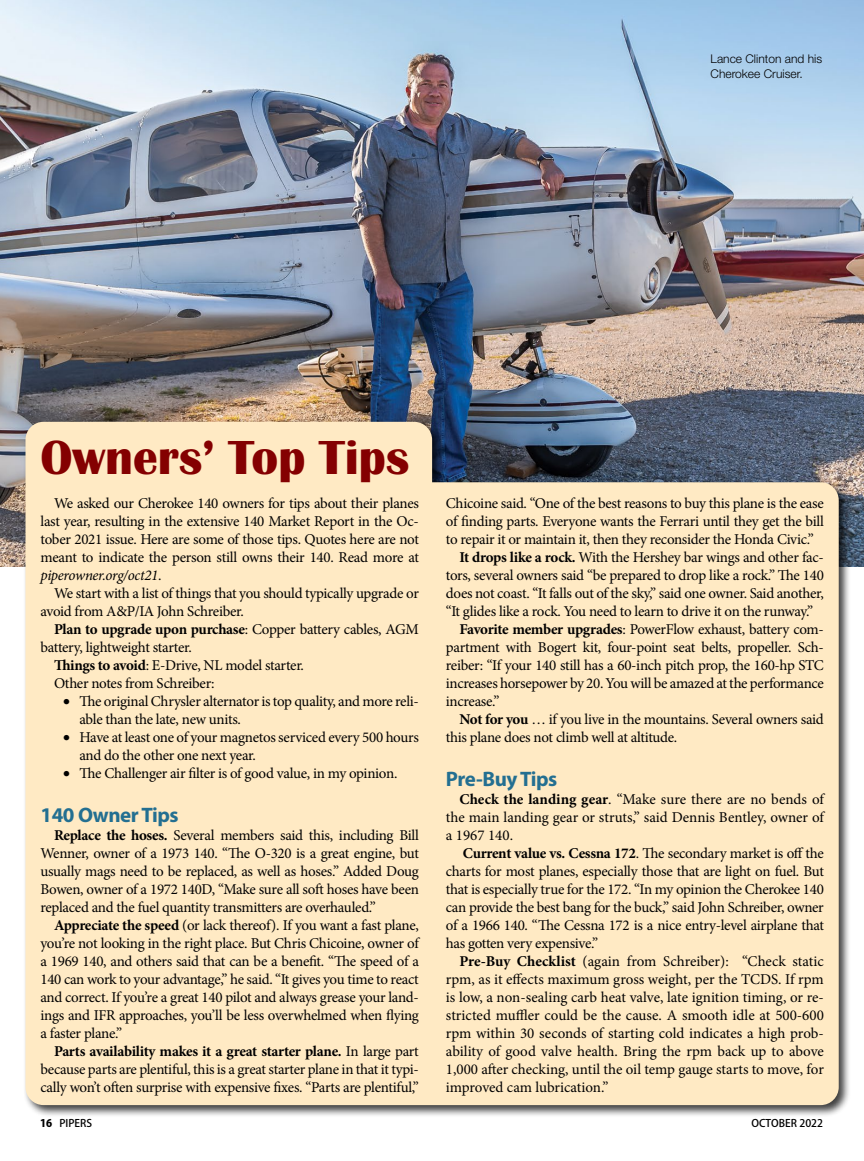
<style>
.page{position:relative;width:864px;height:1161px;background:#fff}
.page>*{position:absolute;margin:0;border:0;box-sizing:border-box;transform-origin:0 0}
.Heading{font:49.5px "Britannic Bold DTC";color:#840001}
.Body_Header{font:700 21px "Myriad Pro";letter-spacing:-.02em;color:#236f91}
.Body_Copy{font:15px/18px "Minion Pro";letter-spacing:-.02em;color:#000;text-align:justify}
.t1{font:300 12px/14.4px "Helvetica Neue";color:#000}
.t2{font:500 10.5px "Koz Go Pro";color:#000}
.s1{font-style:italic}
.s2{font-weight:700}
.s3{font-weight:800}
</style>
<div class="page">
<img style="left:0;top:0;width:864px;height:567px">
<div style="left:23px;top:419px;width:828px;height:698px;background:#000;opacity:.75"></div>
<div style="left:26px;top:422px;width:813px;height:683px;background:#ffeac4"></div>
<p class="t1" style="left:711px;top:52px;width:113px">Lance Clinton and his<br>Cherokee Cruiser.</p>
<p class="Heading" style="left:40px;top:431px;width:371px">Owners’ Top Tips</p>
<p class="Body_Copy" style="left:40px;top:495px;width:380px;text-indent:14px">We asked our Cherokee 140 owners for tips about their planes last year, resulting in the extensive 140 Market Report in the Oc&shy;tober 2021 issue. Here are some of those tips. Quotes here are not meant to indicate the person still owns their 140. Read more at <span class="s1">piperowner.org/oct21</span>.</p>
<p class="Body_Copy" style="left:40px;top:585px;width:380px;text-indent:14px">We start with a list of things that you should typically upgrade or avoid from A&amp;P/IA John Schreiber.</p>
<p class="Body_Copy" style="left:40px;top:621px;width:380px;text-indent:14px"><span class="s2">Plan to upgrade upon purchase</span>: Copper battery cables, AGM battery, lightweight starter.</p>
<p class="Body_Copy" style="left:54px;top:657px;width:252px"><span class="s2">Things to avoid</span>: E-Drive, NL model starter.</p>
<p class="Body_Copy" style="left:54px;top:675px;width:162px">Other notes from Schreiber:</p>
<p class="Body_Copy" style="left:80px;top:693px;width:341px;text-indent:-16px">• The original Chrysler alternator is top quality, and more reli&shy;able than the late, new units.</p>
<p class="Body_Copy" style="left:80px;top:729px;width:341px;text-indent:-16px">• Have at least one of your magnetos serviced every 500 hours and do the other one next year.</p>
<p class="Body_Copy" style="left:63px;top:765px;width:336px">• The Challenger air filter is of good value, in my opinion.</p>
<p class="Body_Header" style="left:40px;top:801px;width:140px">140 Owner Tips</p>
<p class="Body_Copy" style="left:40px;top:826px;width:380px;text-indent:14px"><span class="s2">Replace the hoses.</span> Several members said this, including Bill Wenner, owner of a 1973 140. “The O-320 is a great engine, but usually mags need to be replaced, as well as hoses.” Added Doug Bowen, owner of a 1972 140D, “Make sure all soft hoses have been replaced and the fuel quantity transmitters are overhauled.”</p>
<p class="Body_Copy" style="left:40px;top:916px;width:380px;text-indent:14px"><span class="s2">Appreciate the speed</span> (or lack thereof). If you want a fast plane, you’re not looking in the right place. But Chris Chicoine, owner of a 1969 140, and others said that can be a benefit. “The speed of a 140 can work to your advantage,” he said. “It gives you time to react and correct. If you’re a great 140 pilot and always grease your land&shy;ings and IFR approaches, you’ll be less overwhelmed when flying a faster plane.”</p>
<p class="Body_Copy" style="left:40px;top:1042px;width:380px;text-indent:14px"><span class="s2">Parts availability makes it a great starter plane.</span> In large part because parts are plentiful, this is a great starter plane in that it typi&shy;cally won’t often surprise with expensive fixes. “Parts are plentiful,”</p>
<p class="Body_Copy" style="left:446px;top:495px;width:380px">Chicoine said. “One of the best reasons to buy this plane is the ease of finding parts. Everyone wants the Ferrari until they get the bill to repair it or maintain it, then they reconsider the Honda Civic.”</p>
<p class="Body_Copy" style="left:446px;top:549px;width:380px;text-indent:14px"><span class="s2">It drops like a rock.</span> With the Hershey bar wings and other fac&shy;tors, several owners said “be prepared to drop like a rock.” The 140 does not coast. “It falls out of the sky,” said one owner. Said another, “It glides like a rock. You need to learn to drive it on the runway.”</p>
<p class="Body_Copy" style="left:446px;top:621px;width:380px;text-indent:14px"><span class="s2">Favorite member upgrades</span>: PowerFlow exhaust, battery com&shy;partment with Bogert kit, four-point seat belts, propeller. Sch&shy;reiber: “If your 140 still has a 60-inch pitch prop, the 160-hp STC increases horsepower by 20. You will be amazed at the performance increase.”</p>
<p class="Body_Copy" style="left:446px;top:711px;width:379px;text-indent:14px"><span class="s2">Not for you</span> … if you live in the mountains. Several owners said this plane does not climb well at altitude.</p>
<p class="Body_Header" style="left:446px;top:765px;width:113px">Pre-Buy Tips</p>
<p class="Body_Copy" style="left:446px;top:790px;width:380px;text-indent:14px"><span class="s2">Check the landing gear</span>. “Make sure there are no bends of the main landing gear or struts,” said Dennis Bentley, owner of a 1967 140.</p>
<p class="Body_Copy" style="left:446px;top:844px;width:380px;text-indent:17px"><span class="s2">Current value vs. Cessna 172</span>. The secondary market is off the charts for most planes, especially those that are light on fuel. But that is especially true for the 172. “In my opinion the Cherokee 140 can provide the best bang for the buck,” said John Schreiber, owner of a 1966 140. “The Cessna 172 is a nice entry-level airplane that has gotten very expensive.”</p>
<p class="Body_Copy" style="left:446px;top:952px;width:380px;text-indent:14px"><span class="s2">Pre-Buy Checklist</span> (again from Schreiber): “Check static rpm, as it effects maximum gross weight, per the TCDS. If rpm is low, a non-sealing carb heat valve, late ignition timing, or re&shy;stricted muffler could be the cause. A smooth idle at 500-600 rpm within 30 seconds of starting cold indicates a high prob&shy;ability of good valve health. Bring the rpm back up to above 1,000 after checking, until the oil temp gauge starts to move, for improved cam lubrication.”</p>
<p class="t2" style="left:40px;top:1116px;width:54px"><span class="s3">16</span> PIPERS</p>
<p class="t2" style="left:752px;top:1116px;width:73px">OCTOBER 2022</p>
</div>
